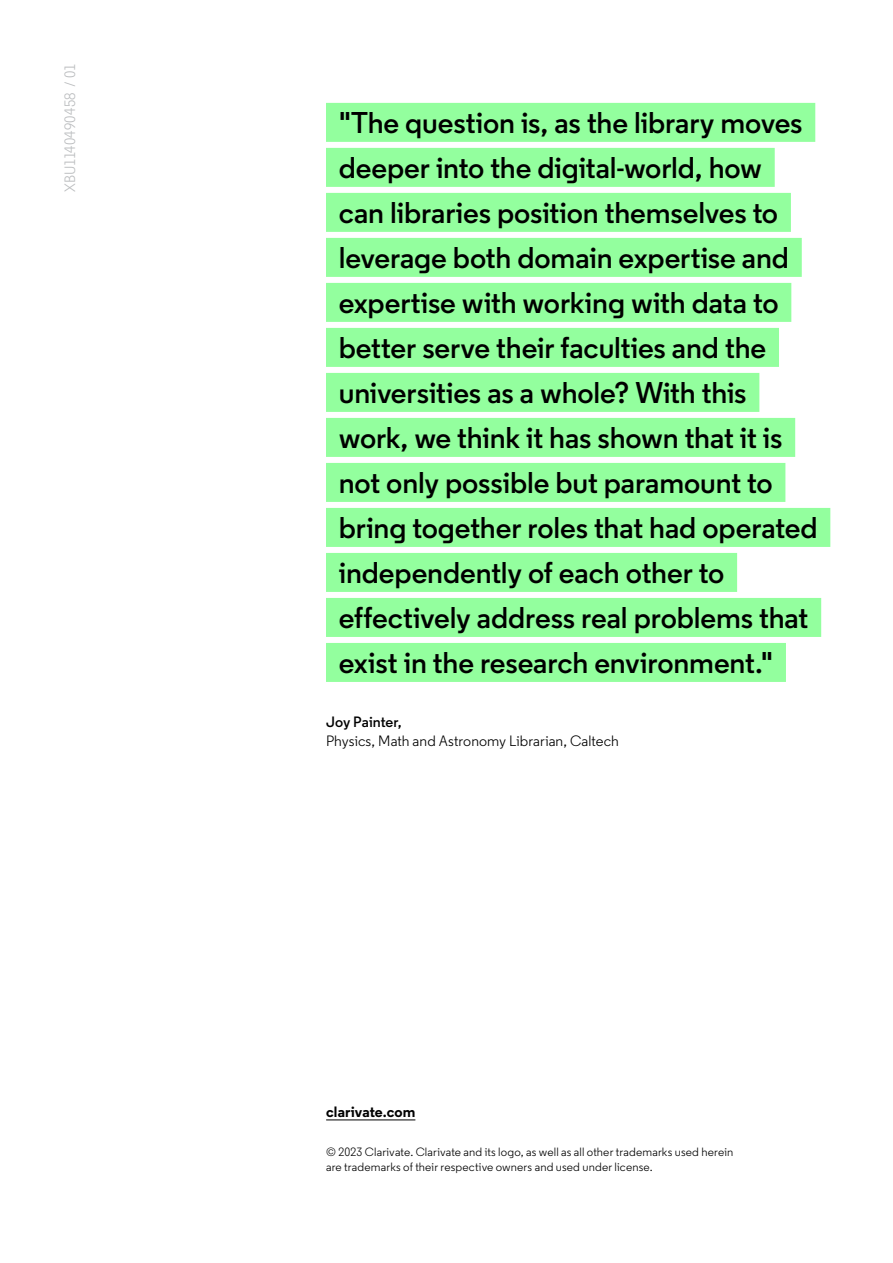
<style>
.page{position:relative;width:893px;height:1263px;background:#fff}
.page>*{position:absolute;margin:0;border:0;box-sizing:border-box;transform-origin:0 0}
.Bar_Quote___Feature___20-22___Mint{font:600 30px "Regular Clarivate";letter-spacing:-.005em;color:#000}
.Quote_Details___10-13___Blk{font:15px/19.5px "Regular Clarivate";letter-spacing:.005em;color:#000}
.Version_No____10-13___M-Gry{font:15px "Regular Clarivate";letter-spacing:.005em;color:#babcbe}
.Web_Address{font:700 15px "Regular Clarivate";letter-spacing:.005em;color:#000}
.Web_Address-2{font:12px/15px "Regular Clarivate";letter-spacing:.015em;color:#000}
.s1{font-weight:600}
</style>
<div class="page">
<hr style="left:326px;top:1120px;width:89px;height:1px;background:#000">
<div style="left:326px;top:103px;width:489px;height:39px;background:#93ff9e"></div>
<div style="left:326px;top:148px;width:449px;height:39px;background:#93ff9e"></div>
<div style="left:326px;top:193px;width:465px;height:39px;background:#93ff9e"></div>
<div style="left:326px;top:238px;width:476px;height:39px;background:#93ff9e"></div>
<div style="left:326px;top:283px;width:465px;height:39px;background:#93ff9e"></div>
<div style="left:326px;top:328px;width:453px;height:39px;background:#93ff9e"></div>
<div style="left:326px;top:373px;width:433px;height:39px;background:#93ff9e"></div>
<div style="left:326px;top:418px;width:469px;height:39px;background:#93ff9e"></div>
<div style="left:326px;top:463px;width:459px;height:39px;background:#93ff9e"></div>
<div style="left:326px;top:508px;width:504px;height:39px;background:#93ff9e"></div>
<div style="left:326px;top:553px;width:411px;height:39px;background:#93ff9e"></div>
<div style="left:326px;top:598px;width:495px;height:39px;background:#93ff9e"></div>
<div style="left:326px;top:643px;width:460px;height:39px;background:#93ff9e"></div>
<p class="Version_No____10-13___M-Gry" style="left:61px;top:192px;width:130px;rotate:-90deg">XBU1140490458 / 01</p>
<p class="Bar_Quote___Feature___20-22___Mint" style="left:339px;top:103px;width:465px">"The question is, as the library moves</p>
<p class="Bar_Quote___Feature___20-22___Mint" style="left:339px;top:148px;width:425px">deeper into the digital-world, how</p>
<p class="Bar_Quote___Feature___20-22___Mint" style="left:339px;top:193px;width:441px">can libraries position themselves to</p>
<p class="Bar_Quote___Feature___20-22___Mint" style="left:339px;top:238px;width:452px">leverage both domain expertise and</p>
<p class="Bar_Quote___Feature___20-22___Mint" style="left:339px;top:283px;width:441px">expertise with working with data to</p>
<p class="Bar_Quote___Feature___20-22___Mint" style="left:339px;top:328px;width:429px">better serve their faculties and the</p>
<p class="Bar_Quote___Feature___20-22___Mint" style="left:339px;top:373px;width:409px">universities as a whole? With this</p>
<p class="Bar_Quote___Feature___20-22___Mint" style="left:339px;top:418px;width:445px">work, we think it has shown that it is</p>
<p class="Bar_Quote___Feature___20-22___Mint" style="left:339px;top:463px;width:435px">not only possible but paramount to</p>
<p class="Bar_Quote___Feature___20-22___Mint" style="left:339px;top:508px;width:480px">bring together roles that had operated</p>
<p class="Bar_Quote___Feature___20-22___Mint" style="left:339px;top:553px;width:387px">independently of each other to</p>
<p class="Bar_Quote___Feature___20-22___Mint" style="left:339px;top:598px;width:471px">effectively address real problems that</p>
<p class="Bar_Quote___Feature___20-22___Mint" style="left:339px;top:643px;width:436px">exist in the research environment."</p>
<p class="Quote_Details___10-13___Blk" style="left:326px;top:712px;width:294px"><span class="s1">Joy Painter,<br></span>Physics, Math and Astronomy Librarian, Caltech</p>
<p class="Web_Address" style="left:326px;top:1102px;width:91px">clarivate.com</p>
<p class="Web_Address-2" style="left:326px;top:1144px;width:409px">© 2023 Clarivate. Clarivate and its logo, as well as all other trademarks used herein are trademarks of their respective owners and used under license.</p>
</div>
